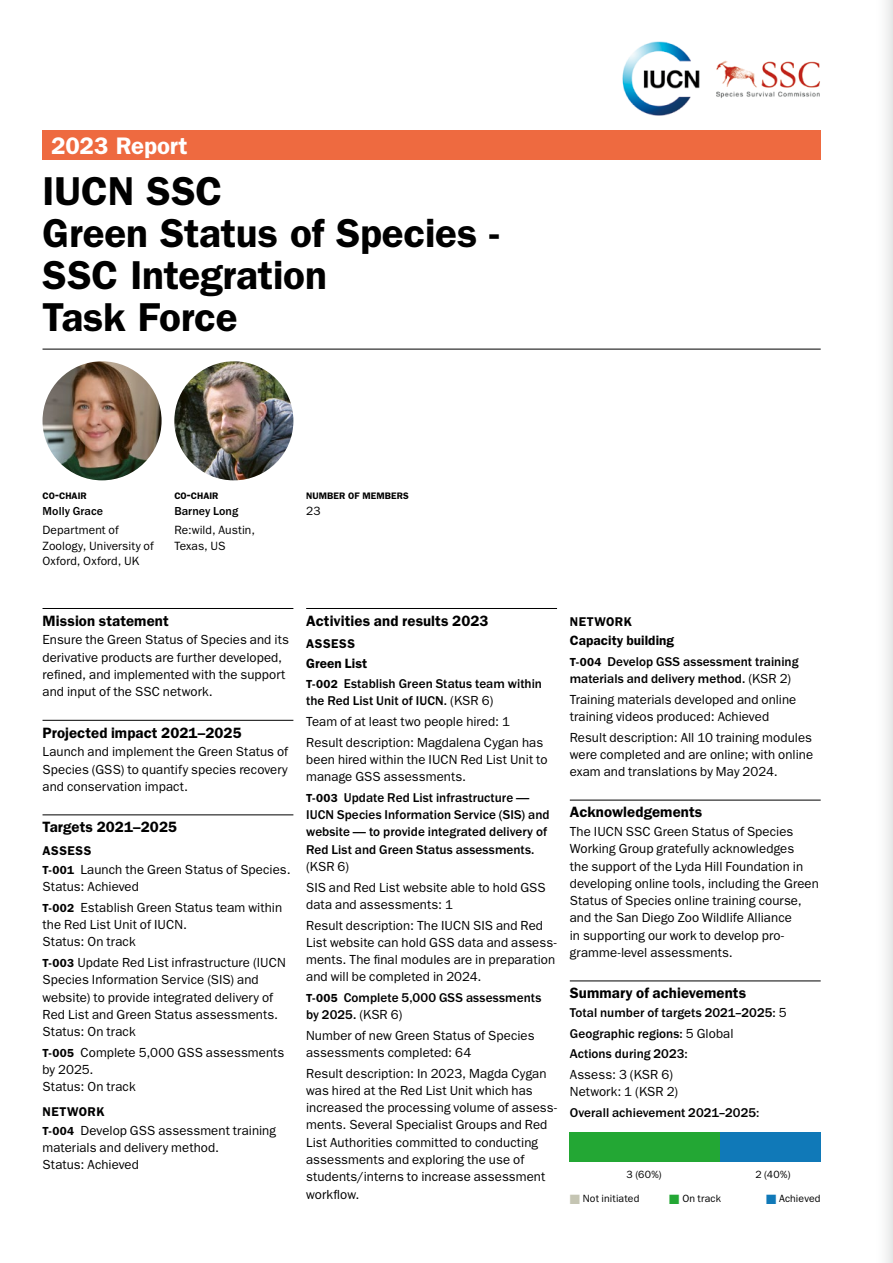
<style>
.page{position:relative;width:893px;height:1263px;background:#fff}
.page>*{position:absolute;margin:0;border:0;box-sizing:border-box;transform-origin:0 0}
.t1{font:600 40.5px/42px "ITC Franklin Gothic Std";letter-spacing:-.005em;color:#000}
.t2{font:600 24px "ITC Franklin Gothic Std";letter-spacing:-.005em;color:#fff}
.t3{font:600 15px "ITC Franklin Gothic Std";letter-spacing:.005em;color:#000}
.t4{font:600 13.5px "ITC Franklin Gothic Std";letter-spacing:.005em;color:#000}
.t5{font:13.2px/17.2px "ITC Franklin Gothic Std";letter-spacing:.005em;color:#000}
.t6{font:500 13.2px/17.2px "ITC Franklin Gothic Std";letter-spacing:.005em;color:#000}
.t7{font:600 12.75px "ITC Franklin Gothic Std";letter-spacing:.04em;color:#000}
.t8{font:12px/15.8px "ITC Franklin Gothic Std";letter-spacing:.01em;color:#000}
.t9{font:500 12px "ITC Franklin Gothic Std";letter-spacing:.005em;color:#000}
.t10{font:10.5px "ITC Franklin Gothic Std";letter-spacing:.015em;color:#000}
.t11{font:600 9.45px "ITC Franklin Gothic Std";letter-spacing:.005em;color:#000}
.s1{font-size:13.5px}
.s2{font-weight:600;font-size:11.7px}
.s3{font-weight:400}
.s4{color:#c5c5b3}
.s5{color:#23a734}
.s6{color:#1079b8}
</style>
<div class="page">
<div style="left:872px;top:0;width:21px;height:1263px;background:linear-gradient(to bottom,#f7f8f8,#f7f8f8)"></div>
<hr style="left:892px;top:0;width:1px;height:1263px;background:#e5e6e6">
<div style="left:43px;top:131px;width:778px;height:29px;background:#ee6a40"></div>
<img style="left:622px;top:41px;width:198px;height:75px">
<hr style="left:43px;top:349px;width:778px;height:1px;background:#000">
<img style="left:43px;top:361px;width:119px;height:119px;border-radius:60px">
<img style="left:174px;top:361px;width:119px;height:119px;border-radius:60px">
<hr style="left:43px;top:608px;width:250px;height:1px;background:#000">
<hr style="left:43px;top:720px;width:250px;height:1px;background:#000">
<hr style="left:43px;top:815px;width:250px;height:1px;background:#000">
<hr style="left:306px;top:608px;width:251px;height:1px;background:#000">
<hr style="left:570px;top:800px;width:251px;height:1px;background:#000">
<hr style="left:570px;top:981px;width:251px;height:1px;background:#000">
<div style="left:570px;top:1132px;width:243px;height:30px;background:#23a734"></div>
<div style="left:721px;top:1132px;width:100px;height:30px;background:#1079b8"></div>
<h2 class="t2" style="left:51px;top:131px;width:138px">2023 Report</h2>
<h1 class="t1" style="left:43px;top:170px;width:458px">IUCN SSC<br>Green Status of Species -<br>SSC Integration<br>Task Force</h1>
<p class="t11" style="left:43px;top:490px;width:46px">CO<span class="s1">-</span>CHAIR</p>
<p class="t9" style="left:43px;top:504px;width:62px">Molly Grace</p>
<p class="t8" style="left:43px;top:522px;width:113px">Department of<br>Zoology, University of<br>Oxford, Oxford, UK</p>
<p class="t11" style="left:174px;top:490px;width:46px">CO<span class="s1">-</span>CHAIR</p>
<p class="t9" style="left:174px;top:504px;width:66px">Barney Long</p>
<p class="t8" style="left:174px;top:522px;width:82px">Re:wild, Austin,<br>Texas, US</p>
<p class="t11" style="left:306px;top:490px;width:104px">NUMBER OF MEMBERS</p>
<p class="t8" style="left:306px;top:503px;width:16px">23</p>
<p class="t3" style="left:43px;top:612px;width:128px">Mission statement</p>
<p class="t5" style="left:43px;top:631px;width:248px">Ensure the Green Status of Species and its derivative products are further developed, refined, and implemented with the support and input of the SSC network.</p>
<p class="t3" style="left:43px;top:723px;width:201px">Projected impact 2021–2025</p>
<p class="t5" style="left:43px;top:743px;width:247px;text-align:justify">Launch and implement the Green Status of Species (GSS) to quantify species recovery and conservation impact.</p>
<p class="t3" style="left:43px;top:818px;width:136px">Targets 2021–2025</p>
<p class="t7" style="left:43px;top:843px;width:51px">ASSESS</p>
<p class="t5" style="left:43px;top:861px;width:250px"><span class="s2">T-001</span> Launch the Green Status of Species.<br>Status: Achieved</p>
<p class="t5" style="left:43px;top:899px;width:241px"><span class="s2">T-002</span> Establish Green Status team within the Red List Unit of IUCN.<br>Status: On track</p>
<p class="t5" style="left:43px;top:954px;width:245px"><span class="s2">T-003</span> Update Red List infrastructure (IUCN Species Information Service (SIS) and website) to provide integrated delivery of Red List and Green Status assessments.<br>Status: On track</p>
<p class="t5" style="left:43px;top:1044px;width:243px"><span class="s2">T-005</span> Complete 5,000 GSS assessments by 2025.<br>Status: On track</p>
<p class="t7" style="left:43px;top:1104px;width:64px">NETWORK</p>
<p class="t5" style="left:43px;top:1122px;width:235px"><span class="s2">T-004</span> Develop GSS assessment training materials and delivery method.<br>Status: Achieved</p>
<p class="t3" style="left:306px;top:612px;width:184px">Activities and results 2023</p>
<p class="t7" style="left:306px;top:636px;width:51px">ASSESS</p>
<p class="t4" style="left:306px;top:655px;width:63px">Green List</p>
<p class="t6" style="left:306px;top:675px;width:237px"><span class="s2">T-002</span> Establish Green Status team within the Red List Unit of IUCN. <span class="s3">(KSR 6)</span></p>
<p class="t5" style="left:306px;top:711px;width:239px;line-height:20.7px">Team of at least two people hired: 1<br>Result description: Magdalena Cygan has</p>
<p class="t5" style="left:306px;top:751px;width:243px">been hired within the IUCN Red List Unit to manage GSS assessments.</p>
<p class="t6" style="left:306px;top:789px;width:245px"><span class="s2">T-003</span> Update Red List infrastructure — IUCN Species Information Service (SIS) and website — to provide integrated delivery of Red List and Green Status assessments.</p>
<p class="t5" style="left:306px;top:856px;width:241px;line-height:20.7px">(KSR 6)<br>SIS and Red List website able to hold GSS</p>
<p class="t5" style="left:306px;top:894px;width:238px;line-height:20.7px">data and assessments: 1<br>Result description: The IUCN SIS and Red</p>
<p class="t5" style="left:306px;top:934px;width:252px;text-align:justify">List website can hold GSS data and assess&shy;ments. The final modules are in preparation and will be completed in 2024.</p>
<p class="t6" style="left:306px;top:989px;width:237px"><span class="s2">T-005</span> Complete 5,000 GSS assessments by 2025. <span class="s3">(KSR 6)</span></p>
<p class="t5" style="left:306px;top:1027px;width:230px">Number of new Green Status of Species assessments completed: 64</p>
<p class="t5" style="left:306px;top:1065px;width:252px">Result description: In 2023, Magda Cygan was hired at the Red List Unit which has increased the processing volume of assess&shy;ments. Several Specialist Groups and Red List Authorities committed to conducting assessments and exploring the use of students/interns to increase assessment workflow.</p>
<p class="t7" style="left:570px;top:614px;width:64px">NETWORK</p>
<p class="t4" style="left:570px;top:632px;width:106px">Capacity building</p>
<p class="t6" style="left:570px;top:653px;width:230px"><span class="s2">T-004</span> Develop GSS assessment training materials and delivery method. <span class="s3">(KSR 2)</span></p>
<p class="t5" style="left:570px;top:690px;width:228px">Training materials developed and online training videos produced: Achieved</p>
<p class="t5" style="left:570px;top:728px;width:245px;text-align:justify">Result description: All 10 training modules were completed and are online; with online exam and translations by May 2024.</p>
<p class="t3" style="left:570px;top:803px;width:134px">Acknowledgements</p>
<p class="t5" style="left:570px;top:823px;width:251px">The IUCN SSC Green Status of Species Working Group gratefully acknowledges<br>the support of the Lyda Hill Foundation in developing online tools, including the Green Status of Species online training course, and the San Diego Zoo Wildlife Alliance<br>in supporting our work to develop pro&shy;gramme-level assessments.</p>
<p class="t3" style="left:570px;top:984px;width:178px">Summary of achievements</p>
<p class="t6" style="left:570px;top:1002px;width:218px;line-height:20.7px">Total number of targets 2021–2025: <span class="s3">5<br></span>Geographic regions: <span class="s3">5 Global<br></span>Actions during 2023:</p>
<p class="t5" style="left:570px;top:1066px;width:110px">Assess: 3 (KSR 6)<br>Network: 1 (KSR 2)</p>
<p class="t6" style="left:570px;top:1104px;width:191px">Overall achievement 2021–2025:</p>
<p class="t10" style="left:627px;top:1168px;width:37px">3 (60%)</p>
<p class="t10" style="left:755px;top:1168px;width:37px">2 (40%)</p>
<p class="t10" style="left:570px;top:1192px;width:71px"><span class="s4">■</span> Not initiated</p>
<p class="t10" style="left:669px;top:1192px;width:53px"><span class="s5">■</span> On track</p>
<p class="t10" style="left:766px;top:1192px;width:56px"><span class="s6">■</span> Achieved</p>
</div>
